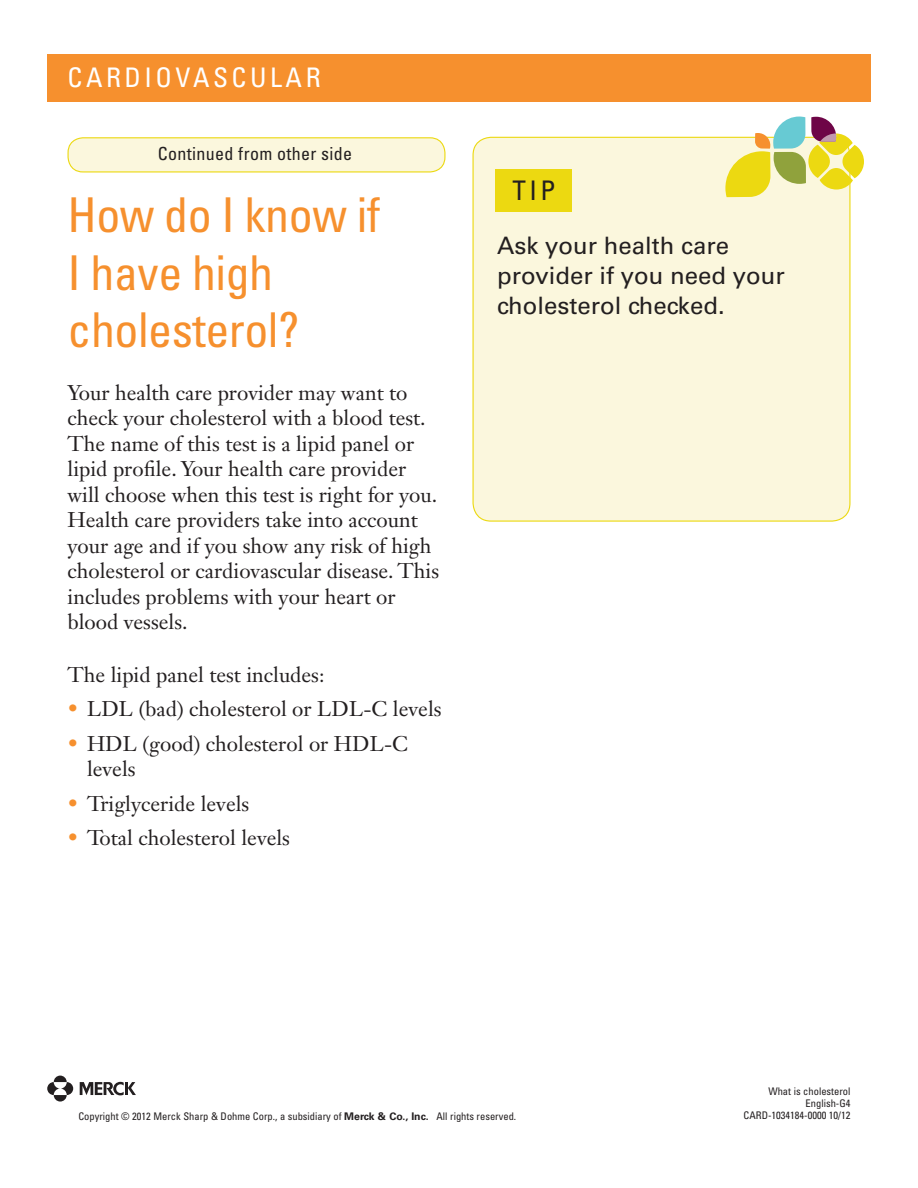
<style>
.page{position:relative;width:918px;height:1188px;background:#fff}
.page>*{position:absolute;margin:0;border:0;box-sizing:border-box;transform-origin:0 0}
.t1{font:condensed 48px/57.6px "Univers LT Std";letter-spacing:-.01em;color:#f6902e}
.t2{font:condensed 27px "Univers LT Std";letter-spacing:.13em;color:#fff}
.t3{font:condensed 27px "Univers LT Std";color:#231f20}
.t4{font:24px/30px "Univers LT Std";color:#231f20}
.t5{font:21px/25.5px "Janson Text LT Std";color:#231f20}
.t6{font:condensed 18px "Univers LT Std";letter-spacing:.02em;color:#231f20}
.t7{font:condensed 10.5px/12px "Univers LT Std";color:#231f20;text-align:right}
.s1{color:#f6902e}
.s2{font-weight:700;font-stretch:normal}
</style>
<div class="page">
<div style="left:473px;top:137px;width:377px;height:384px;background:#fbf7dd;border-radius:18px"></div>
<div style="left:496px;top:169px;width:76px;height:43px;background:#ecd911"></div>
<svg style="left:725px;top:117px;width:139px;height:80px"></svg>
<div style="left:68px;top:138px;width:377px;height:34px;background:#fbf7dd;border-radius:15px"></div>
<div style="left:68px;top:137px;width:378px;height:35px;border:1px solid #ecd911;border-radius:15px"></div>
<div style="left:47px;top:54px;width:824px;height:48px;background:#f6902e"></div>
<svg style="left:80px;top:1082px;width:56px;height:13px"></svg>
<svg style="left:54px;top:1076px;width:13px;height:6px"></svg>
<svg style="left:54px;top:1095px;width:13px;height:7px"></svg>
<svg style="left:47px;top:1082px;width:13px;height:13px"></svg>
<svg style="left:61px;top:1082px;width:12px;height:13px"></svg>
<p class="t2" style="left:68px;top:60px;width:255px">CARDIOVASCULAR</p>
<p class="t6" style="left:158px;top:143px;width:196px">Continued from other side</p>
<h1 class="t1" style="left:68px;top:185px;width:314px">How do I know if<br>I have high cholesterol?</h1>
<p class="t5" style="left:68px;top:379px;width:373px">Your health care provider may want to check your cholesterol with a blood test.<br>The name of this test is a lipid panel or lipid profile. Your health care provider will choose when this test is right for you.<br>Health care providers take into account your age and if you show any risk of high cholesterol or cardiovascular disease. This includes problems with your heart or blood vessels.</p>
<p class="t5" style="left:68px;top:661px;width:259px">The lipid panel test includes:</p>
<p class="t5" style="left:68px;top:696px;width:376px"><span class="s1">•</span> LDL (bad) cholesterol or LDL-C levels</p>
<p class="t5" style="left:87px;top:730px;width:323px;text-indent:-20px"><span class="s1">•</span> HDL (good) cholesterol or HDL-C levels</p>
<p class="t5" style="left:68px;top:790px;width:183px"><span class="s1">•</span> Triglyceride levels</p>
<p class="t5" style="left:68px;top:825px;width:224px"><span class="s1">•</span> Total cholesterol levels</p>
<p class="t3" style="left:512px;top:173px;width:45px">TIP</p>
<p class="t4" style="left:497px;top:230px;width:289px">Ask your health care provider if you need your cholesterol checked.</p>
<p class="t7" style="left:78px;top:1110px;width:439px">Copyright © 2012 Merck Sharp &amp; Dohme Corp., a subsidiary of <span class="s2">Merck &amp; Co., Inc.</span> All rights reserved.</p>
<p class="t7" style="left:744px;top:1085px;width:108px">What is cholesterol<br>English-G4<br>CARD-1034184-0000 10/12</p>
</div>
